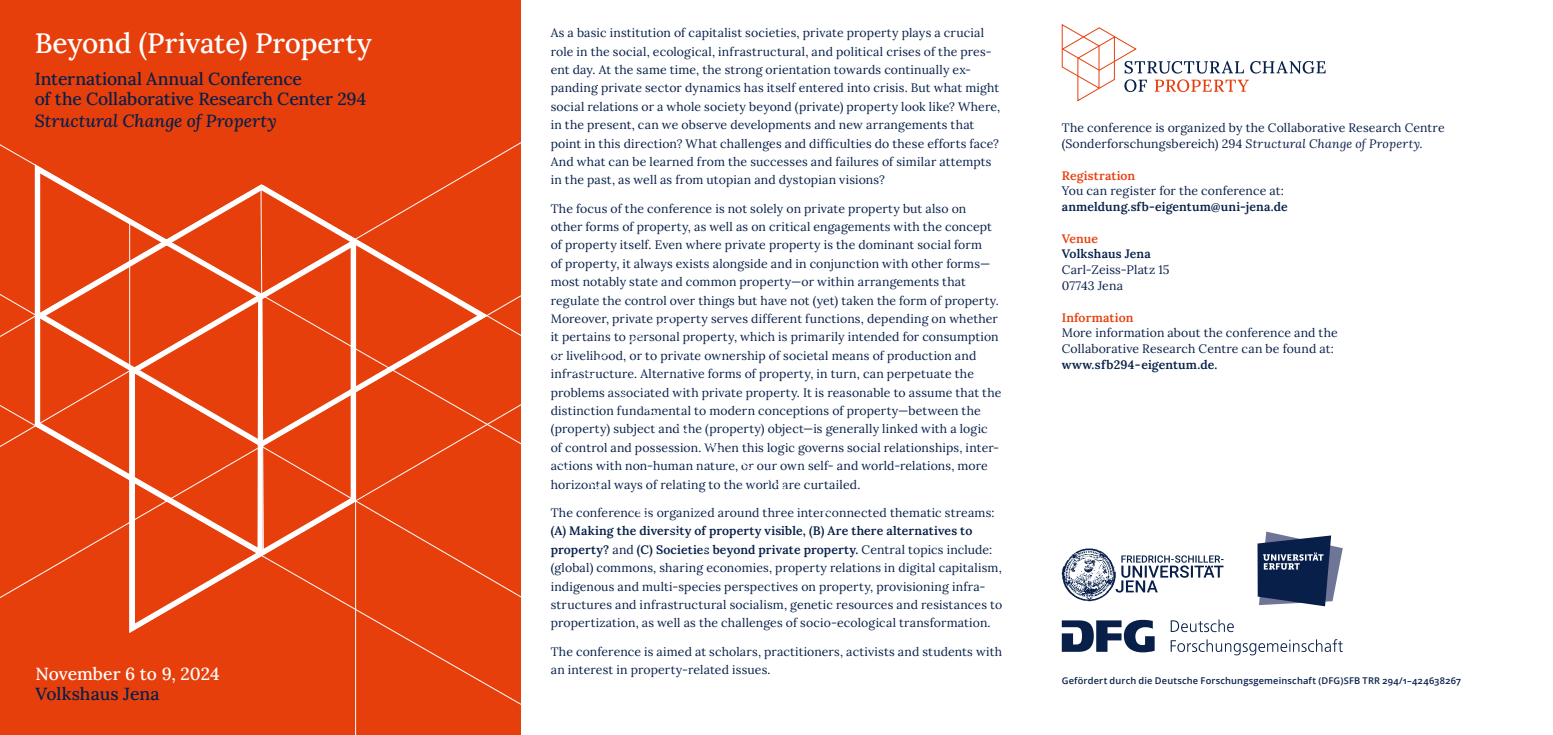
<style>
.page{position:relative;width:1553px;height:735px;background:#fff}
.page>*{position:absolute;margin:0;border:0;box-sizing:border-box;transform-origin:0 0}
.Einleitung{font:500 28px "Lora";letter-spacing:-.005em;color:#fff}
.Einleitung-2{font:500 17.5px/20.1px "Lora";letter-spacing:-.005em;color:#071f49}
.Einleitung-3{font:italic 500 17.5px "Lora";letter-spacing:.005em;color:#071f49}
.Einleitung-4{font:500 17.5px "Lora";letter-spacing:-.005em;color:#fff}
.Text_ohne_Linie{font:12.25px/18.4px "Lora";letter-spacing:.01em;color:#071f49}
.Themenblock{font:12.25px/15.8px "Lora";letter-spacing:.01em;color:#071f49}
.Text_ohne_Linie-2{font:600 12.25px "Lora";letter-spacing:.01em;color:#071f49}
.Themenblock-2{font:600 12.25px "Lora";letter-spacing:.01em;color:#e73f0c}
.Text_ohne_Linie-3{font:600 12.25px "Lora";color:#e73f0c}
.Einleitung-5{font:600 9.28px "Open Sans";letter-spacing:.02em;color:#071f49}
.s1{font-weight:600}
.s2{font-style:italic}
</style>
<div class="page">
<svg style="left:1257px;top:531px;width:85px;height:75px"></svg>
<svg style="left:1116px;top:555px;width:107px;height:37px"></svg>
<img style="left:1062px;top:548px;width:54px;height:53px">
<svg style="left:1062px;top:619px;width:92px;height:33px"></svg>
<svg style="left:1170px;top:619px;width:64px;height:12px"></svg>
<svg style="left:1170px;top:639px;width:172px;height:16px"></svg>
<svg style="left:1061px;top:24px;width:264px;height:78px"></svg>
<div style="left:0;top:0;width:521px;height:734px;background:#e73f0c"></div>
<hr style="left:129px;top:223px;width:1px;height:409px;background:#fff">
<svg style="left:130px;top:568px;width:225px;height:64px"></svg>
<hr style="left:355px;top:240px;width:1px;height:494px;background:#fff">
<svg style="left:0;top:142px;width:521px;height:426px"></svg>
<svg style="left:0;top:184px;width:264px;height:370px"></svg>
<p class="Einleitung" style="left:35px;top:21px;width:339px">Beyond (Private) Property</p>
<p class="Einleitung-2" style="left:35px;top:67px;width:333px">International Annual Conference<br>of the Collaborative Research Center 294</p>
<p class="Einleitung-3" style="left:35px;top:108px;width:243px">Structural Change of Property</p>
<p class="Einleitung-4" style="left:36px;top:659px;width:186px">November 6 to 9, 2024</p>
<p class="Einleitung-2" style="left:36px;top:682px;width:125px">Volkshaus Jena</p>
<p class="Text_ohne_Linie" style="left:551px;top:23px;width:451px">As a basic institution of capitalist societies, private property plays a crucial role in the social, ecological, infrastructural, and political crises of the pres&shy;ent day. At the same time, the strong orientation towards continually ex&shy;panding private sector dynamics has itself entered into crisis. But what might social relations or a whole society beyond (private) property look like? Where, in the present, can we observe developments and new arrangements that point in this direction? What challenges and difficulties do these efforts face?<br>And what can be learned from the successes and failures of similar attempts in the past, as well as from utopian and dystopian visions?</p>
<p class="Text_ohne_Linie" style="left:551px;top:198px;width:452px">The focus of the conference is not solely on private property but also on<br>other forms of property, as well as on critical engagements with the concept of property itself. Even where private property is the dominant social form<br>of property, it always exists alongside and in conjunction with other forms— most notably state and common property—or within arrangements that regulate the control over things but have not (yet) taken the form of property.<br>Moreover, private property serves different functions, depending on whether it pertains to personal property, which is primarily intended for consumption or livelihood, or to private ownership of societal means of production and infrastructure. Alternative forms of property, in turn, can perpetuate the problems associated with private property. It is reasonable to assume that the distinction fundamental to modern conceptions of property—between the (property) subject and the (property) object—is generally linked with a logic of control and possession. When this logic governs social relationships, inter&shy;actions with non-human nature, or our own self- and world-relations, more horizontal ways of relating to the world are curtailed.</p>
<p class="Text_ohne_Linie" style="left:551px;top:502px;width:453px">The conference is organized around three interconnected thematic streams: <span class="s1">(A) Making the diversity of property visible, (B) Are there alternatives to property?</span> and <span class="s1">(C) Societies beyond private property.</span> Central topics include: (global) commons, sharing economies, property relations in digital capitalism, indigenous and multi-species perspectives on property, provisioning infra&shy;structures and infrastructural socialism, genetic resources and resistances to propertization, as well as the challenges of socio-ecological transformation.</p>
<p class="Text_ohne_Linie" style="left:551px;top:641px;width:453px">The conference is aimed at scholars, practitioners, activists and students with an interest in property-related issues.</p>
<p class="Themenblock" style="left:1062px;top:119px;width:384px">The conference is organized by the Collaborative Research Centre (Sonderforschungsbereich) 294 <span class="s2">Structural Change of Property.</span></p>
<p class="Themenblock-2" style="left:1062px;top:165px;width:75px">Registration</p>
<p class="Text_ohne_Linie" style="left:1062px;top:181px;width:224px">You can register for the conference at:</p>
<p class="Text_ohne_Linie-2" style="left:1062px;top:197px;width:227px">anmeldung.sfb-eigentum@uni-jena.de</p>
<p class="Text_ohne_Linie-3" style="left:1062px;top:228px;width:38px">Venue</p>
<p class="Text_ohne_Linie-2" style="left:1062px;top:244px;width:91px">Volkshaus Jena</p>
<p class="Text_ohne_Linie" style="left:1062px;top:260px;width:109px">Carl-Zeiss-Platz 15</p>
<p class="Text_ohne_Linie" style="left:1062px;top:275px;width:63px">07743 Jena</p>
<p class="Themenblock-2" style="left:1062px;top:307px;width:73px">Information</p>
<p class="Text_ohne_Linie" style="left:1062px;top:324px;width:277px;line-height:15.8px">More information about the conference and the<br>Collaborative Research Centre can be found at: <span class="s1">www.sfb294-eigentum.de.</span></p>
<p class="Einleitung-5" style="left:1062px;top:674px;width:401px">Gefördert durch die Deutsche Forschungsgemeinschaft (DFG)SFB TRR 294/1–424638267</p>
</div>
